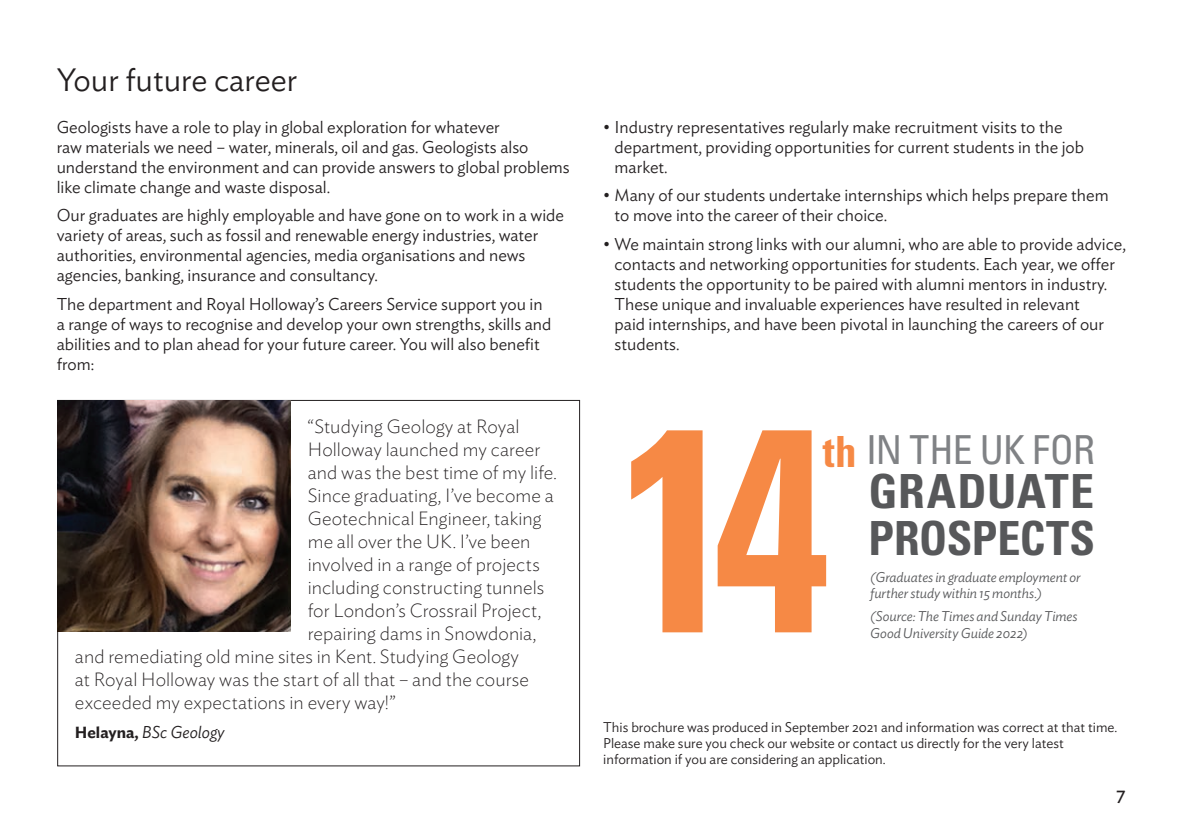
<style>
.page{position:relative;width:1191px;height:840px;background:#fff}
.page>*{position:absolute;margin:0;border:0;box-sizing:border-box;transform-origin:0 0}
.t1{font:700 condensed 289px "Univers LT Std";color:#f68945;scale:.92 1}
.t2{font:700 condensed 47px "Univers LT Std";letter-spacing:.005em;color:#57585a}
.t3{font:700 condensed 43px "Univers LT Std";color:#f68945}
.t4{font:condensed 40px "Univers LT Std";letter-spacing:-.02em;color:#808285}
.Page_heading{font:300 32px "Ideal Sans";color:#231f20}
.Student_view{font:200 19px "Ideal Sans";letter-spacing:.005em;color:#231f20}
.t5{font:18px "Ideal Sans";color:#231f20}
.Main_text_2018{font:300 17px/20px "Ideal Sans";color:#231f20}
.Welcome_name{font:italic 300 17px "Ideal Sans";color:#231f20}
.Main_text_2018-2{font:300 14px/16px "Ideal Sans";color:#231f20}
.REF{font:italic 300 14px/16.8px "Ideal Sans";letter-spacing:-.005em;color:#57585a}
.s1{font-weight:600;font-style:normal;font-size:16px}
</style>
<div class="page">
<img style="left:57px;top:400px;width:234px;height:230px">
<p class="Page_heading" style="left:57px;top:55px;width:242px">Your future career</p>
<p class="Main_text_2018" style="left:57px;top:115px;width:514px">Geologists have a role to play in global exploration for whatever<br>raw materials we need – water, minerals, oil and gas. Geologists also understand the environment and can provide answers to global problems like climate change and waste disposal.</p>
<p class="Main_text_2018" style="left:57px;top:204px;width:509px">Our graduates are highly employable and have gone on to work in a wide variety of areas, such as fossil and renewable energy industries, water authorities, environmental agencies, media organisations and news agencies, banking, insurance and consultancy.</p>
<p class="Main_text_2018" style="left:57px;top:292px;width:496px">The department and Royal Holloway’s Careers Service support you in a range of ways to recognise and develop your own strengths, skills and abilities and to plan ahead for your future career. You will also benefit from:</p>
<p class="Main_text_2018" style="left:614px;top:115px;width:471px;text-indent:-11px">• Industry representatives regularly make recruitment visits to the department, providing opportunities for current students in the job market.</p>
<p class="Main_text_2018" style="left:614px;top:184px;width:495px;text-indent:-11px">• Many of our students undertake internships which helps prepare them to move into the career of their choice.</p>
<p class="Main_text_2018" style="left:614px;top:232px;width:513px;text-indent:-11px">• We maintain strong links with our alumni, who are able to provide advice, contacts and networking opportunities for students. Each year, we offer students the opportunity to be paired with alumni mentors in industry.<br>These unique and invaluable experiences have resulted in relevant<br>paid internships, and have been pivotal in launching the careers of our students.</p>
<p class="Student_view" style="left:308px;top:411px;width:213px">“Studying Geology at Royal</p>
<p class="Student_view" style="left:308px;top:434px;width:234px">Holloway launched my career</p>
<p class="Student_view" style="left:308px;top:457px;width:251px">and was the best time of my life.</p>
<p class="Student_view" style="left:308px;top:480px;width:248px">Since graduating, I’ve become a</p>
<p class="Student_view" style="left:308px;top:503px;width:235px">Geotechnical Engineer, taking</p>
<p class="Student_view" style="left:308px;top:526px;width:224px">me all over the UK. I’ve been</p>
<p class="Student_view" style="left:308px;top:549px;width:234px">involved in a range of projects</p>
<p class="Student_view" style="left:308px;top:572px;width:238px">including constructing tunnels</p>
<p class="Student_view" style="left:308px;top:595px;width:235px">for London’s Crossrail Project,</p>
<p class="Student_view" style="left:308px;top:618px;width:230px">repairing dams in Snowdonia,</p>
<p class="Student_view" style="left:75px;top:641px;width:445px">and remediating old mine sites in Kent. Studying Geology</p>
<p class="Student_view" style="left:75px;top:664px;width:455px">at Royal Holloway was the start of all that – and the course</p>
<p class="Student_view" style="left:75px;top:687px;width:322px">exceeded my expectations in every way!”</p>
<p class="Welcome_name" style="left:75px;top:718px;width:151px"><span class="s1">Helayna,</span> BSc Geology</p>
<p class="Main_text_2018-2" style="left:603px;top:718px;width:516px">This brochure was produced in September 2021 and information was correct at that time.<br>Please make sure you check our website or contact us directly for the very latest information if you are considering an application.</p>
<p class="t1" style="left:618px;top:352px;width:231px">14</p>
<p class="t4" style="left:866px;top:424px;width:231px">IN THE UK FOR</p>
<p class="t3" style="left:823px;top:425px;width:35px">th</p>
<p class="t2" style="left:868px;top:461px;width:227px">GRADUATE</p>
<p class="t2" style="left:868px;top:509px;width:228px">PROSPECTS</p>
<p class="REF" style="left:870px;top:566px;width:212px">(Graduates in graduate employment or further study within 15 months.)</p>
<p class="REF" style="left:870px;top:606px;width:209px">(Source: The Times and Sunday Times<br>Good University Guide 2022)</p>
<p class="t5" style="left:1116px;top:783px;width:11px">7</p>
</div>
